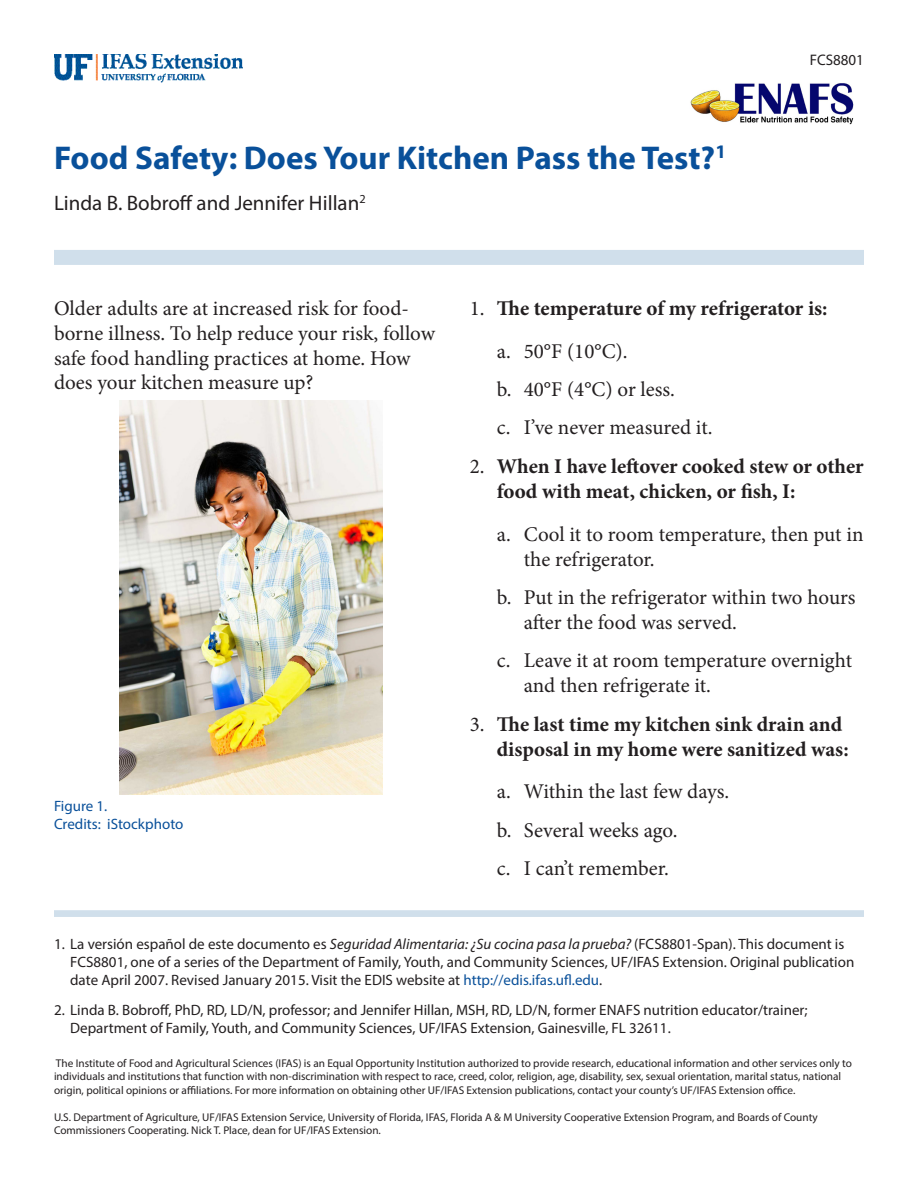
<style>
.page{position:relative;width:918px;height:1188px;background:#fff}
.page>*{position:absolute;margin:0;border:0;box-sizing:border-box;transform-origin:0 0}
.TitleRegular{font:700 33px "Myriad Pro";color:#09509a}
.Paragraph{font:21px/24.8px "Minion Pro";color:#231f20}
.t1{font:700 21px/25.2px "Minion Pro";color:#231f20}
.Author{font:21px "Myriad Pro";color:#231f20}
.PubNumber{font:15.3px "Myriad Pro";color:#231f20}
.t2{font:15px/18px "Myriad Pro";color:#231f20}
.FigureCaption{font:15px/18px "Myriad Pro";color:#09509a}
.Disclaimer{font:11.25px/13.5px "Myriad Pro";color:#231f20}
.s1{font-weight:400}
.s2{font-style:italic}
.s3{color:#09509a}
</style>
<div class="page">
<img style="left:54px;top:54px;width:189px;height:28px">
<img style="left:690px;top:83px;width:163px;height:42px">
<div style="left:54px;top:250px;width:810px;height:15px;background:#d0dfeb"></div>
<div style="left:54px;top:910px;width:810px;height:7px;background:#d0dfeb"></div>
<img style="left:120px;top:400px;width:263px;height:394px">
<p class="TitleRegular" style="left:54px;top:136px;width:674px">Food Safety: Does Your Kitchen Pass the Test?<sup>1</sup></p>
<p class="Author" style="left:54px;top:190px;width:313px">Linda B. Bobroff and Jennifer Hillan<sup>2</sup></p>
<p class="PubNumber" style="left:810px;top:51px;width:56px">FCS8801</p>
<p class="Paragraph" style="left:54px;top:296px;width:383px">Older adults are at increased risk for food&shy;borne illness. To help reduce your risk, follow safe food handling practices at home. How does your kitchen measure up?</p>
<p class="t1" style="left:470px;top:296px;width:359px"><span class="s1">1.</span> The temperature of my refrigerator is:</p>
<p class="Paragraph" style="left:497px;top:339px;width:132px">a. 50°F (10°C).</p>
<p class="Paragraph" style="left:497px;top:377px;width:180px">b. 40°F (4°C) or less.</p>
<p class="Paragraph" style="left:497px;top:415px;width:217px">c. I’ve never measured it.</p>
<p class="t1" style="left:497px;top:454px;width:368px;text-indent:-27px"><span class="s1">2.</span> When I have leftover cooked stew or other food with meat, chicken, or fish, I:</p>
<p class="Paragraph" style="left:524px;top:522px;width:341px;text-indent:-27px">a. Cool it to room temperature, then put in the refrigerator.</p>
<p class="Paragraph" style="left:524px;top:585px;width:333px;text-indent:-27px">b. Put in the refrigerator within two hours after the food was served.</p>
<p class="Paragraph" style="left:524px;top:648px;width:330px;text-indent:-27px">c. Leave it at room temperature overnight and then refrigerate it.</p>
<p class="t1" style="left:497px;top:711px;width:353px;text-indent:-27px"><span class="s1">3.</span> The last time my kitchen sink drain and disposal in my home were sanitized was:</p>
<p class="Paragraph" style="left:497px;top:779px;width:234px">a. Within the last few days.</p>
<p class="Paragraph" style="left:497px;top:818px;width:182px">b. Several weeks ago.</p>
<p class="Paragraph" style="left:497px;top:856px;width:174px">c. I can’t remember.</p>
<p class="FigureCaption" style="left:54px;top:797px;width:131px">Figure 1.<br>Credits: iStockphoto</p>
<p class="t2" style="left:70px;top:935px;width:786px;text-indent:-16px">1. La versión español de este documento es <span class="s2">Seguridad Alimentaria: ¿Su cocina pasa la prueba?</span> (FCS8801-Span). This document is<br>FCS8801, one of a series of the Department of Family, Youth, and Community Sciences, UF/IFAS Extension. Original publication date April 2007. Revised January 2015. Visit the EDIS website at <span class="s3">http://edis.ifas.ufl.edu</span>.</p>
<p class="t2" style="left:70px;top:1001px;width:739px;text-indent:-16px">2. Linda B. Bobroff, PhD, RD, LD/N, professor; and Jennifer Hillan, MSH, RD, LD/N, former ENAFS nutrition educator/trainer;<br>Department of Family, Youth, and Community Sciences, UF/IFAS Extension, Gainesville, FL 32611.</p>
<p class="Disclaimer" style="left:54px;top:1056px;width:800px">The Institute of Food and Agricultural Sciences (IFAS) is an Equal Opportunity Institution authorized to provide research, educational information and other services only to individuals and institutions that function with non-discrimination with respect to race, creed, color, religion, age, disability, sex, sexual orientation, marital status, national origin, political opinions or affiliations. For more information on obtaining other UF/IFAS Extension publications, contact your county’s UF/IFAS Extension office.</p>
<p class="Disclaimer" style="left:54px;top:1110px;width:765px">U.S. Department of Agriculture, UF/IFAS Extension Service, University of Florida, IFAS, Florida A &amp; M University Cooperative Extension Program, and Boards of County<br>Commissioners Cooperating. Nick T. Place, dean for UF/IFAS Extension.</p>
</div>
